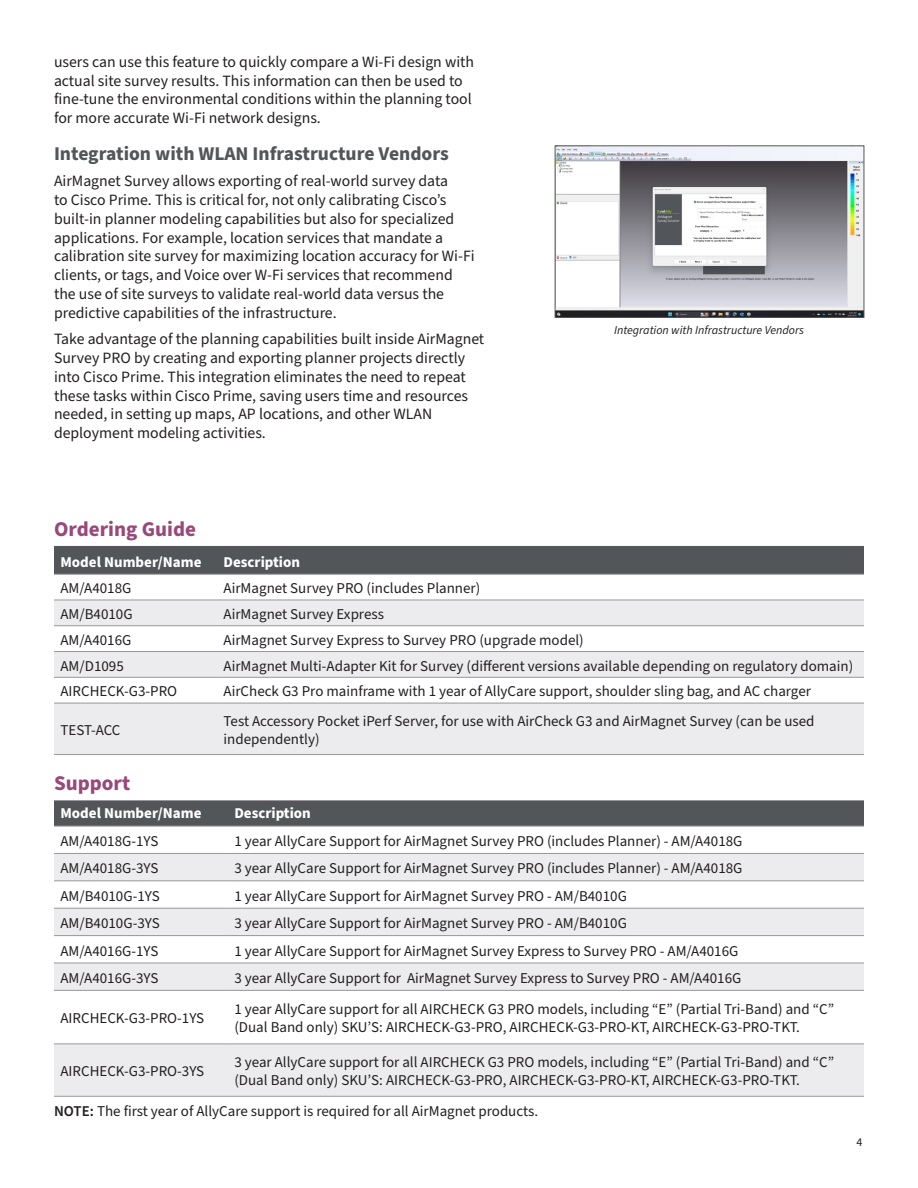
<style>
.page{position:relative;width:918px;height:1188px;background:#fff}
.page>*{position:absolute;margin:0;border:0;box-sizing:border-box;transform-origin:0 0}
.t1{font:700 21px "Source Sans Pro";color:#99487a}
.t2{font:700 19.5px "Source Sans Pro";color:#535659}
.t3{font:15.75px/18.9px "Source Sans Pro";color:#231f20}
.t4{font:15px/18px "Source Sans Pro";color:#231f20}
.t5{font:700 15px "Source Sans Pro";color:#fff}
.t6{font:italic 12px "Source Sans Pro";color:#231f20}
.t7{font:12px "Source Sans Pro";color:#231f20}
.s1{font-weight:600}
</style>
<div class="page">
<div style="left:54px;top:547px;width:810px;height:27px;background:#535659"></div>
<div style="left:54px;top:601px;width:810px;height:24px;background:#ececee"></div>
<svg style="left:54px;top:652px;width:810px;height:102px;fill:#ececee"></svg>
<hr style="left:54px;top:546px;width:163px;height:1px;background:#535659">
<hr style="left:217px;top:546px;width:647px;height:1px;background:#535659">
<hr style="left:54px;top:574px;width:163px;height:1px;background:#999699">
<hr style="left:217px;top:574px;width:647px;height:1px;background:#999699">
<hr style="left:54px;top:600px;width:163px;height:1px;background:#999699">
<hr style="left:217px;top:600px;width:647px;height:1px;background:#999699">
<hr style="left:54px;top:625px;width:163px;height:1px;background:#999699">
<hr style="left:217px;top:625px;width:647px;height:1px;background:#999699">
<hr style="left:54px;top:651px;width:163px;height:1px;background:#999699">
<hr style="left:217px;top:651px;width:647px;height:1px;background:#999699">
<hr style="left:54px;top:677px;width:163px;height:1px;background:#999699">
<hr style="left:217px;top:677px;width:647px;height:1px;background:#999699">
<hr style="left:54px;top:703px;width:163px;height:1px;background:#999699">
<hr style="left:217px;top:703px;width:647px;height:1px;background:#999699">
<hr style="left:54px;top:754px;width:163px;height:1px;background:#999699">
<hr style="left:217px;top:754px;width:647px;height:1px;background:#999699">
<div style="left:54px;top:801px;width:810px;height:25px;background:#535659"></div>
<svg style="left:54px;top:854px;width:810px;height:242px;fill:#ececee"></svg>
<hr style="left:54px;top:800px;width:174px;height:1px;background:#999699">
<hr style="left:228px;top:800px;width:636px;height:1px;background:#999699">
<hr style="left:54px;top:826px;width:174px;height:1px;background:#999699">
<hr style="left:228px;top:826px;width:636px;height:1px;background:#999699">
<hr style="left:54px;top:853px;width:174px;height:1px;background:#999699">
<hr style="left:228px;top:853px;width:636px;height:1px;background:#999699">
<hr style="left:54px;top:880px;width:174px;height:1px;background:#999699">
<hr style="left:228px;top:880px;width:636px;height:1px;background:#999699">
<hr style="left:54px;top:908px;width:174px;height:1px;background:#999699">
<hr style="left:228px;top:908px;width:636px;height:1px;background:#999699">
<hr style="left:54px;top:935px;width:174px;height:1px;background:#999699">
<hr style="left:228px;top:935px;width:636px;height:1px;background:#999699">
<hr style="left:54px;top:963px;width:174px;height:1px;background:#999699">
<hr style="left:228px;top:963px;width:636px;height:1px;background:#999699">
<hr style="left:54px;top:990px;width:174px;height:1px;background:#999699">
<hr style="left:228px;top:990px;width:636px;height:1px;background:#999699">
<hr style="left:54px;top:1044px;width:174px;height:1px;background:#999699">
<hr style="left:228px;top:1044px;width:636px;height:1px;background:#999699">
<hr style="left:54px;top:1096px;width:174px;height:1px;background:#999699">
<hr style="left:228px;top:1096px;width:636px;height:1px;background:#999699">
<img style="left:557px;top:148px;width:305px;height:168px">
<div style="left:555px;top:146px;width:309px;height:172px;border:1px solid #535659"></div>
<p class="t3" style="left:54px;top:52px;width:422px">users can use this feature to quickly compare a Wi-Fi design with actual site survey results. This information can then be used to fine-tune the environmental conditions within the planning tool for more accurate Wi-Fi network designs.</p>
<p class="t2" style="left:54px;top:141px;width:396px">Integration with WLAN Infrastructure Vendors</p>
<p class="t3" style="left:54px;top:172px;width:422px">AirMagnet Survey allows exporting of real-world survey data<br>to Cisco Prime. This is critical for, not only calibrating Cisco’s built-in planner modeling capabilities but also for specialized applications. For example, location services that mandate a calibration site survey for maximizing location accuracy for Wi-Fi clients, or tags, and Voice over W-Fi services that recommend the use of site surveys to validate real-world data versus the predictive capabilities of the infrastructure.</p>
<p class="t3" style="left:54px;top:330px;width:432px">Take advantage of the planning capabilities built inside AirMagnet Survey PRO by creating and exporting planner projects directly into Cisco Prime. This integration eliminates the need to repeat these tasks within Cisco Prime, saving users time and resources needed, in setting up maps, AP locations, and other WLAN deployment modeling activities.</p>
<p class="t6" style="left:614px;top:322px;width:191px">Integration with Infrastructure Vendors</p>
<p class="t1" style="left:54px;top:514px;width:144px">Ordering Guide</p>
<p class="t5" style="left:60px;top:551px;width:142px">Model Number/Name</p>
<p class="t5" style="left:224px;top:551px;width:78px">Description</p>
<p class="t4" style="left:60px;top:580px;width:72px">AM/A4018G</p>
<p class="t4" style="left:224px;top:580px;width:258px">AirMagnet Survey PRO (includes Planner)</p>
<p class="t4" style="left:60px;top:606px;width:74px">AM/B4010G</p>
<p class="t4" style="left:224px;top:606px;width:162px">AirMagnet Survey Express</p>
<p class="t4" style="left:60px;top:631px;width:72px">AM/A4016G</p>
<p class="t4" style="left:224px;top:631px;width:362px">AirMagnet Survey Express to Survey PRO (upgrade model)</p>
<p class="t4" style="left:60px;top:657px;width:65px">AM/D1095</p>
<p class="t4" style="left:224px;top:657px;width:631px">AirMagnet Multi-Adapter Kit for Survey (different versions available depending on regulatory domain)</p>
<p class="t4" style="left:60px;top:683px;width:118px">AIRCHECK-G3-PRO</p>
<p class="t4" style="left:224px;top:683px;width:589px">AirCheck G3 Pro mainframe with 1 year of AllyCare support, shoulder sling bag, and AC charger</p>
<p class="t4" style="left:60px;top:722px;width:61px">TEST-ACC</p>
<p class="t4" style="left:224px;top:713px;width:593px">Test Accessory Pocket iPerf Server, for use with AirCheck G3 and AirMagnet Survey (can be used independently)</p>
<p class="t1" style="left:54px;top:769px;width:78px">Support</p>
<p class="t5" style="left:60px;top:803px;width:142px">Model Number/Name</p>
<p class="t5" style="left:234px;top:803px;width:78px">Description</p>
<p class="t4" style="left:60px;top:833px;width:99px">AM/A4018G-1YS</p>
<p class="t4" style="left:234px;top:833px;width:510px">1 year AllyCare Support for AirMagnet Survey PRO (includes Planner) - AM/A4018G</p>
<p class="t4" style="left:60px;top:860px;width:99px">AM/A4018G-3YS</p>
<p class="t4" style="left:234px;top:860px;width:510px">3 year AllyCare Support for AirMagnet Survey PRO (includes Planner) - AM/A4018G</p>
<p class="t4" style="left:60px;top:887px;width:101px">AM/B4010G-1YS</p>
<p class="t4" style="left:234px;top:887px;width:394px">1 year AllyCare Support for AirMagnet Survey PRO - AM/B4010G</p>
<p class="t4" style="left:60px;top:915px;width:101px">AM/B4010G-3YS</p>
<p class="t4" style="left:234px;top:915px;width:394px">3 year AllyCare Support for AirMagnet Survey PRO - AM/B4010G</p>
<p class="t4" style="left:60px;top:942px;width:99px">AM/A4016G-1YS</p>
<p class="t4" style="left:234px;top:942px;width:506px">1 year AllyCare Support for AirMagnet Survey Express to Survey PRO - AM/A4016G</p>
<p class="t4" style="left:60px;top:969px;width:99px">AM/A4016G-3YS</p>
<p class="t4" style="left:234px;top:969px;width:509px">3 year AllyCare Support for AirMagnet Survey Express to Survey PRO - AM/A4016G</p>
<p class="t4" style="left:60px;top:1010px;width:145px">AIRCHECK-G3-PRO-1YS</p>
<p class="t4" style="left:234px;top:1001px;width:601px">1 year AllyCare support for all AIRCHECK G3 PRO models, including “E” (Partial Tri-Band) and “C” (Dual Band only) SKU’S: AIRCHECK-G3-PRO, AIRCHECK-G3-PRO-KT, AIRCHECK-G3-PRO-TKT.</p>
<p class="t4" style="left:60px;top:1063px;width:145px">AIRCHECK-G3-PRO-3YS</p>
<p class="t4" style="left:234px;top:1054px;width:601px">3 year AllyCare support for all AIRCHECK G3 PRO models, including “E” (Partial Tri-Band) and “C” (Dual Band only) SKU’S: AIRCHECK-G3-PRO, AIRCHECK-G3-PRO-KT, AIRCHECK-G3-PRO-TKT.</p>
<p class="t4" style="left:54px;top:1103px;width:486px"><span class="s1">NOTE:</span> The first year of AllyCare support is required for all AirMagnet products.</p>
<p class="t7" style="left:856px;top:1134px;width:7px">4</p>
</div>
